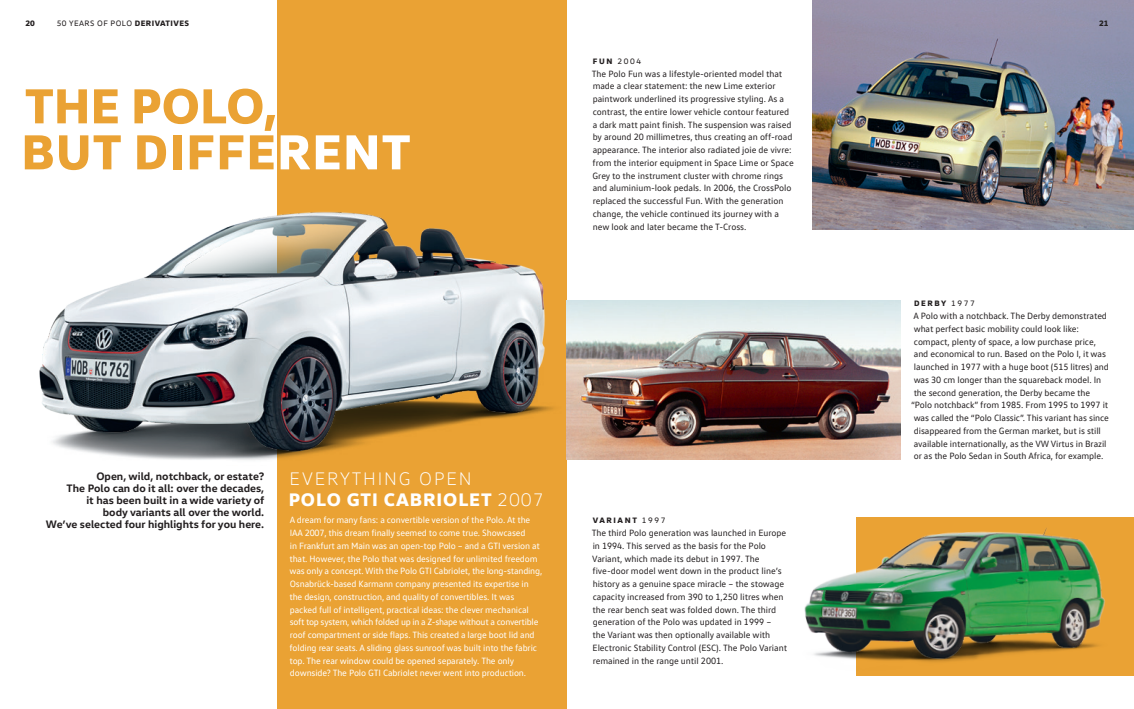
<style>
.page{position:relative;width:1134px;height:709px;background:#fff}
.page>*{position:absolute;margin:0;border:0;box-sizing:border-box;transform-origin:0 0}
.t1{font:800 50px/46px "VW Head";letter-spacing:.025em;color:#eaa234}
.t2{font:300 18.5px/21px "VW Head";letter-spacing:.1em;color:#fff}
.t3{font:700 11px/12px "VW Head";color:#231f20;text-align:right}
.t4{font:9.2px/12.8px "VW Text";letter-spacing:-.005em;color:#231f20}
.t5{font:9.2px/12.8px "VW Text";letter-spacing:-.015em;color:#fff}
.t6{font:8px "VW Head";letter-spacing:.05em;color:#231f20}
.t7{font:800 8px "VW Head";letter-spacing:.2em;color:#231f20}
.s1{font-weight:800}
.s2{color:#fff}
.s3{font-weight:400}
</style>
<div class="page">
<div style="left:277px;top:0;width:290px;height:709px;background:#eaa234"></div>
<img style="left:1121px;top:517px;width:9px;height:159px">
<img style="left:804px;top:517px;width:317px;height:159px">
<img style="left:567px;top:301px;width:334px;height:158px">
<img style="left:813px;top:0;width:321px;height:230px">
<img style="left:39px;top:211px;width:528px;height:249px">
<p class="t7" style="left:26px;top:17px;width:11px">20</p>
<p class="t6" style="left:57px;top:18px;width:134px">50 YEARS OF POLO <span class="s1">DERIVATIVES</span></p>
<p class="t7" style="left:1099px;top:17px;width:11px">21</p>
<h1 class="t1" style="left:21px;top:81px;width:391px">THE POLO,<br>BUT DIFFE<span class="s2">RENT</span></h1>
<p class="t6" style="left:593px;top:56px;width:50px"><span class="s1">FUN</span> 2004</p>
<p class="t4" style="left:592px;top:67px;width:204px">The Polo Fun was a lifestyle-oriented model that made a clear statement: the new Lime exterior paintwork underlined its progressive styling. As a contrast, the entire lower vehicle contour featured a dark matt paint finish. The suspension was raised by around 20 millimetres, thus creating an off-road appearance. The interior also radiated joie de vivre: from the interior equipment in Space Lime or Space Grey to the instrument cluster with chrome rings and aluminium-look pedals. In 2006, the CrossPolo replaced the successful Fun. With the generation change, the vehicle continued its journey with a new look and later became the T-Cross.</p>
<p class="t3" style="left:46px;top:469px;width:220px">Open, wild, notchback, or estate?<br>The Polo can do it all: over the decades,<br>it has been built in a wide variety of<br>body variants all over the world.<br>We’ve selected four highlights for you here.</p>
<h2 class="t2" style="left:289px;top:468px;width:256px">EVERYTHING OPEN<br><span class="s1">POLO GTI CABRIOLET</span> 2007</h2>
<p class="t5" style="left:289px;top:513px;width:254px">A dream for many fans: a convertible version of the Polo. At the IAA 2007, this dream finally seemed to come true. Showcased<br>in Frankfurt am Main was an open-top Polo – and a GTI version at that. However, the Polo that was designed for unlimited freedom was only a concept. With the Polo GTI Cabriolet, the long-standing, Osnabrück-based Karmann company presented its expertise in the design, construction, and quality of convertibles. It was packed full of intelligent, practical ideas: the clever mechanical soft top system, which folded up in a Z-shape without a convertible roof compartment or side flaps. This created a large boot lid and folding rear seats. A sliding glass sunroof was built into the fabric top. The rear window could be opened separately. The only downside? The Polo GTI Cabriolet never went into production.</p>
<p class="t7" style="left:593px;top:515px;width:74px">VARIANT <span class="s3">1997</span></p>
<p class="t4" style="left:592px;top:526px;width:197px">The third Polo generation was launched in Europe in 1994. This served as the basis for the Polo Variant, which made its debut in 1997. The five-door model went down in the product line’s history as a genuine space miracle – the stowage capacity increased from 390 to 1,250 litres when the rear bench seat was folded down. The third generation of the Polo was updated in 1999 –<br>the Variant was then optionally available with Electronic Stability Control (ESC). The Polo Variant remained in the range until 2001.</p>
<p class="t7" style="left:914px;top:298px;width:62px">DERBY <span class="s3">1977</span></p>
<p class="t4" style="left:913px;top:309px;width:195px">A Polo with a notchback. The Derby demonstrated</p>
<p class="t4" style="left:914px;top:322px;width:167px">what perfect basic mobility could look like:</p>
<p class="t4" style="left:914px;top:335px;width:183px">compact, plenty of space, a low purchase price,</p>
<p class="t4" style="left:914px;top:347px;width:194px">and economical to run. Based on the Polo I, it was</p>
<p class="t4" style="left:914px;top:360px;width:196px">launched in 1977 with a huge boot (515 litres) and</p>
<p class="t4" style="left:914px;top:373px;width:189px">was 30 cm longer than the squareback model. In</p>
<p class="t4" style="left:914px;top:386px;width:178px">the second generation, the Derby became the</p>
<p class="t4" style="left:911px;top:398px;width:199px">“Polo notchback” from 1985. From 1995 to 1997 it</p>
<p class="t4" style="left:914px;top:411px;width:197px">was called the “Polo Classic”. This variant has since</p>
<p class="t4" style="left:914px;top:424px;width:189px">disappeared from the German market, but is still</p>
<p class="t4" style="left:914px;top:437px;width:194px">available internationally, as the VW Virtus in Brazil</p>
<p class="t4" style="left:914px;top:449px;width:191px">or as the Polo Sedan in South Africa, for example.</p>
</div>
